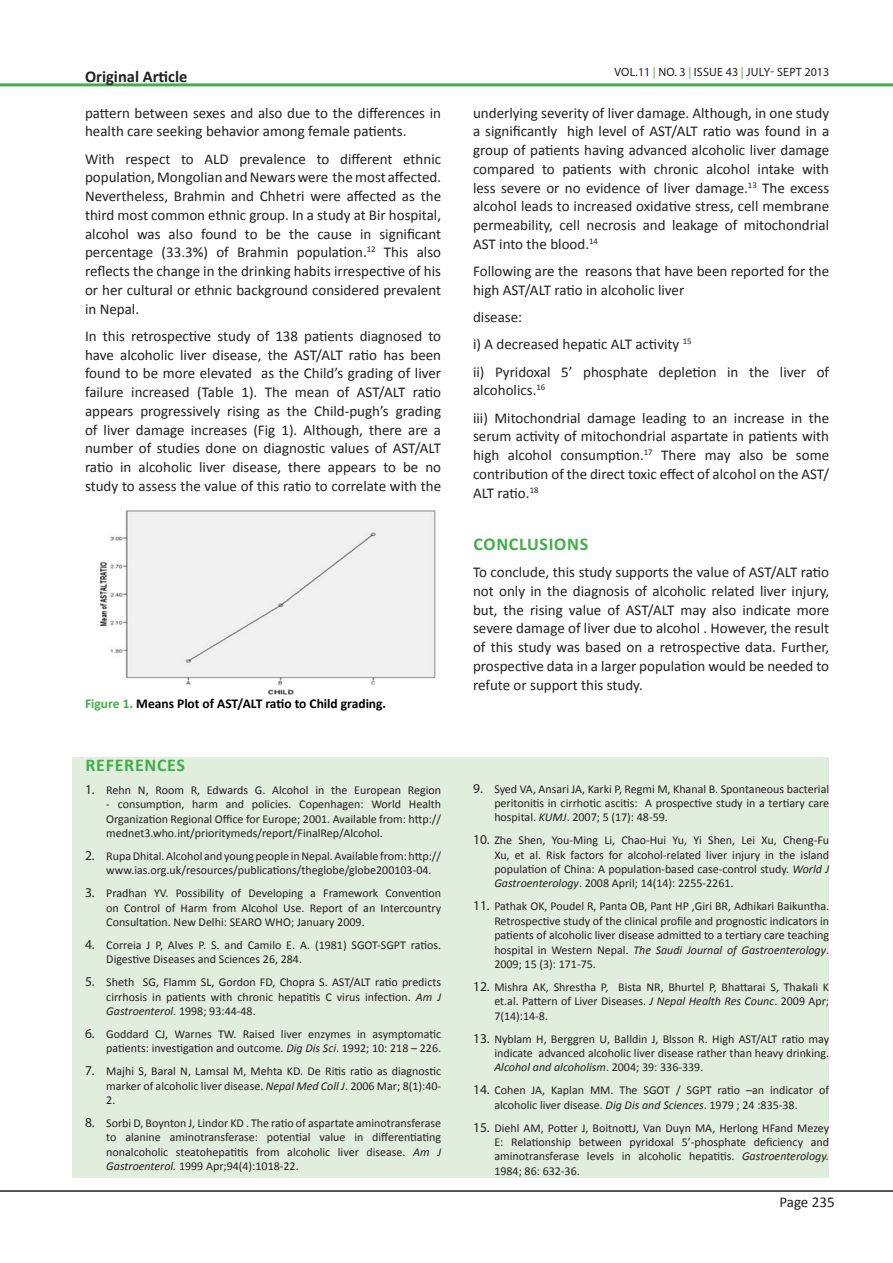
<style>
.page{position:relative;width:893px;height:1263px;background:#fff}
.page>*{position:absolute;margin:0;border:0;box-sizing:border-box;transform-origin:0 0}
.Heading_2_-_Sub_head{font:700 18px "Calibri";letter-spacing:.04em;color:#40ae49}
.Abstract_Words{font:700 16.5px "Calibri";color:#231f20}
.Normal_Text{font:15px/18.8px "Calibri";color:#231f20;text-align:justify}
.Table_Figure_Legend{font:700 13.5px "Calibri";color:#000}
.Refrence_Text{font:12px/14.4px "Calibri";color:#231f20;text-align:justify}
.t1{font:12px "Myriad Pro";letter-spacing:.02em;color:#231f20}
.s1{color:#40ae49}
.s2{font-family:"Myriad Pro";font-size:13.5px}
.s3{font-style:italic}
</style>
<div class="page">
<hr style="left:0;top:1190px;width:893px;height:2px;background:#231f20">
<hr style="left:0;top:83px;width:893px;height:3px;background:#40ae49">
<div style="left:73px;top:757px;width:756px;height:421px;background:#e1eedd"></div>
<img style="left:99px;top:510px;width:337px;height:185px">
<p class="Abstract_Words" style="left:85px;top:66px;width:104px">Original Article</p>
<p class="Normal_Text" style="left:85px;top:103px;width:358px">pattern between sexes and also due to the differences in health care seeking behavior among female patients.</p>
<p class="Normal_Text" style="left:85px;top:149px;width:358px">With respect to ALD prevalence to different ethnic population, Mongolian and Newars were the most affected.<br>Nevertheless, Brahmin and Chhetri were affected as the third most common ethnic group. In a study at Bir hospital, alcohol was also found to be the cause in significant percentage (33.3%) of Brahmin population.<sup>12</sup> This also reflects the change in the drinking habits irrespective of his or her cultural or ethnic background considered prevalent in Nepal.</p>
<p class="Normal_Text" style="left:85px;top:327px;width:358px">In this retrospective study of 138 patients diagnosed to have alcoholic liver disease, the AST/ALT ratio has been found to be more elevated as the Child’s grading of liver failure increased (Table 1). The mean of AST/ALT ratio appears progressively rising as the Child-pugh’s grading of liver damage increases (Fig 1). Although, there are a number of studies done on diagnostic values of AST/ALT ratio in alcoholic liver disease, there appears to be no study to assess the value of this ratio to correlate with the</p>
<p class="Table_Figure_Legend" style="left:85px;top:695px;width:303px"><span class="s1">Figure 1.</span> Means Plot of AST/ALT ratio to Child grading.</p>
<p class="Heading_2_-_Sub_head" style="left:85px;top:753px;width:101px">REFERENCES</p>
<p class="Refrence_Text" style="left:85px;top:783px;width:358px"><span class="s2">1.</span> Rehn N, Room R, Edwards G. Alcohol in the European Region</p>
<p class="Refrence_Text" style="left:106px;top:797px;width:336px">- consumption, harm and policies. Copenhagen: World Health Organization Regional Office for Europe; 2001. Available from: http:// mednet3.who.int/prioritymeds/report/FinalRep/Alcohol.</p>
<p class="Refrence_Text" style="left:106px;top:849px;width:336px;text-indent:-21px"><span class="s2">2.</span> Rupa Dhital. Alcohol and young people in Nepal. Available from: http:// www.ias.org.uk/resources/publications/theglobe/globe200103-04.</p>
<p class="Refrence_Text" style="left:106px;top:886px;width:336px;text-indent:-21px"><span class="s2">3.</span> Pradhan YV. Possibility of Developing a Framework Convention on Control of Harm from Alcohol Use. Report of an Intercountry Consultation. New Delhi: SEARO WHO; January 2009.</p>
<p class="Refrence_Text" style="left:106px;top:938px;width:336px;text-indent:-21px"><span class="s2">4.</span> Correia J P, Alves P. S. and Camilo E. A. (1981) SGOT-SGPT ratios.<br>Digestive Diseases and Sciences 26, 284.</p>
<p class="Refrence_Text" style="left:106px;top:975px;width:336px;text-indent:-21px"><span class="s2">5.</span> Sheth SG, Flamm SL, Gordon FD, Chopra S. AST/ALT ratio predicts cirrhosis in patients with chronic hepatitis C virus infection. <span class="s3">Am J Gastroenterol</span>. 1998; 93:44-48.</p>
<p class="Refrence_Text" style="left:85px;top:1027px;width:358px;text-align:right"><span class="s2">6.</span> Goddard CJ, Warnes TW. Raised liver enzymes in asymptomatic patients: investigation and outcome. <span class="s3">Dig Dis Sci</span>. 1992; 10: 218 – 226.</p>
<p class="Refrence_Text" style="left:106px;top:1064px;width:336px;text-indent:-21px"><span class="s2">7.</span> Majhi S, Baral N, Lamsal M, Mehta KD. De Ritis ratio as diagnostic marker of alcoholic liver disease. <span class="s3">Nepal Med Coll J</span>. 2006 Mar; 8(1):40- 2.</p>
<p class="Refrence_Text" style="left:106px;top:1116px;width:336px;text-indent:-21px"><span class="s2">8.</span> Sorbi D, Boynton J, Lindor KD . The ratio of aspartate aminotransferase to alanine aminotransferase: potential value in differentiating nonalcoholic steatohepatitis from alcoholic liver disease. <span class="s3">Am J Gastroenterol.</span> 1999 Apr;94(4):1018-22.</p>
<p class="t1" style="left:614px;top:65px;width:216px">VOL.11 <span class="s1">|</span> NO. 3 <span class="s1">|</span> ISSUE 43 <span class="s1">|</span> JULY- SEPT 2013</p>
<p class="Normal_Text" style="left:473px;top:103px;width:358px">underlying severity of liver damage. Although, in one study a significantly high level of AST/ALT ratio was found in a group of patients having advanced alcoholic liver damage compared to patients with chronic alcohol intake with less severe or no evidence of liver damage.<sup>13</sup> The excess alcohol leads to increased oxidative stress, cell membrane permeability, cell necrosis and leakage of mitochondrial AST into the blood.<sup>14</sup></p>
<p class="Normal_Text" style="left:473px;top:262px;width:358px">Following are the reasons that have been reported for the high AST/ALT ratio in alcoholic liver</p>
<p class="Normal_Text" style="left:473px;top:308px;width:51px">disease:</p>
<p class="Normal_Text" style="left:473px;top:335px;width:220px">i) A decreased hepatic ALT activity <sup>15</sup></p>
<p class="Normal_Text" style="left:473px;top:362px;width:358px">ii) Pyridoxal 5’ phosphate depletion in the liver of alcoholics.<sup>16</sup></p>
<p class="Normal_Text" style="left:473px;top:408px;width:358px">iii) Mitochondrial damage leading to an increase in the serum activity of mitochondrial aspartate in patients with high alcohol consumption.<sup>17</sup> There may also be some contribution of the direct toxic effect of alcohol on the AST/ ALT ratio.<sup>18</sup></p>
<p class="Heading_2_-_Sub_head" style="left:473px;top:532px;width:116px">CONCLUSIONS</p>
<p class="Normal_Text" style="left:473px;top:563px;width:358px">To conclude, this study supports the value of AST/ALT ratio not only in the diagnosis of alcoholic related liver injury, but, the rising value of AST/ALT may also indicate more severe damage of liver due to alcohol . However, the result of this study was based on a retrospective data. Further, prospective data in a larger population would be needed to refute or support this study.</p>
<p class="Refrence_Text" style="left:494px;top:781px;width:336px;text-indent:-21px"><span class="s2">9.</span> Syed VA, Ansari JA, Karki P, Regmi M, Khanal B. Spontaneous bacterial peritonitis in cirrhotic ascitis: A prospective study in a tertiary care hospital. <span class="s3">KUMJ</span>. 2007; 5 (17): 48-59.</p>
<p class="Refrence_Text" style="left:494px;top:833px;width:336px;text-indent:-21px"><span class="s2">10.</span> Zhe Shen, You-Ming Li, Chao-Hui Yu, Yi Shen, Lei Xu, Cheng-Fu Xu, et al. Risk factors for alcohol-related liver injury in the island population of China: A population-based case-control study. <span class="s3">World J Gastroenterology</span>. 2008 April; 14(14): 2255-2261.</p>
<p class="Refrence_Text" style="left:494px;top:899px;width:336px;text-indent:-21px"><span class="s2">11.</span> Pathak OK, Poudel R, Panta OB, Pant HP ,Giri BR, Adhikari Baikuntha.<br>Retrospective study of the clinical profile and prognostic indicators in patients of alcoholic liver disease admitted to a tertiary care teaching hospital in Western Nepal. <span class="s3">The Saudi Journal of Gastroenterology</span>.<br>2009; 15 (3): 171-75.</p>
<p class="Refrence_Text" style="left:494px;top:980px;width:336px;text-indent:-21px"><span class="s2">12.</span> Mishra AK, Shrestha P, Bista NR, Bhurtel P, Bhattarai S, Thakali K et.al. Pattern of Liver Diseases. <span class="s3">J Nepal Health Res Counc</span>. 2009 Apr; 7(14):14-8.</p>
<p class="Refrence_Text" style="left:494px;top:1031px;width:336px;text-indent:-21px"><span class="s2">13.</span> Nyblam H, Berggren U, Balldin J, Blsson R. High AST/ALT ratio may indicate advanced alcoholic liver disease rather than heavy drinking.<br><span class="s3">Alcohol and alcoholism</span>. 2004; 39: 336-339.</p>
<p class="Refrence_Text" style="left:494px;top:1083px;width:336px;text-indent:-21px"><span class="s2">14.</span> Cohen JA, Kaplan MM. The SGOT / SGPT ratio –an indicator of alcoholic liver disease. <span class="s3">Dig Dis and Sciences</span>. 1979 ; 24 :835-38.</p>
<p class="Refrence_Text" style="left:494px;top:1120px;width:336px;text-indent:-21px"><span class="s2">15.</span> Diehl AM, Potter J, BoitnottJ, Van Duyn MA, Herlong HFand Mezey E: Relationship between pyridoxal 5’-phosphate deficiency and aminotransferase levels in alcoholic hepatitis. <span class="s3">Gastroenterology.<br></span>1984; 86: 632-36.</p>
<p class="Normal_Text" style="left:779px;top:1193px;width:57px">Page 235</p>
</div>
